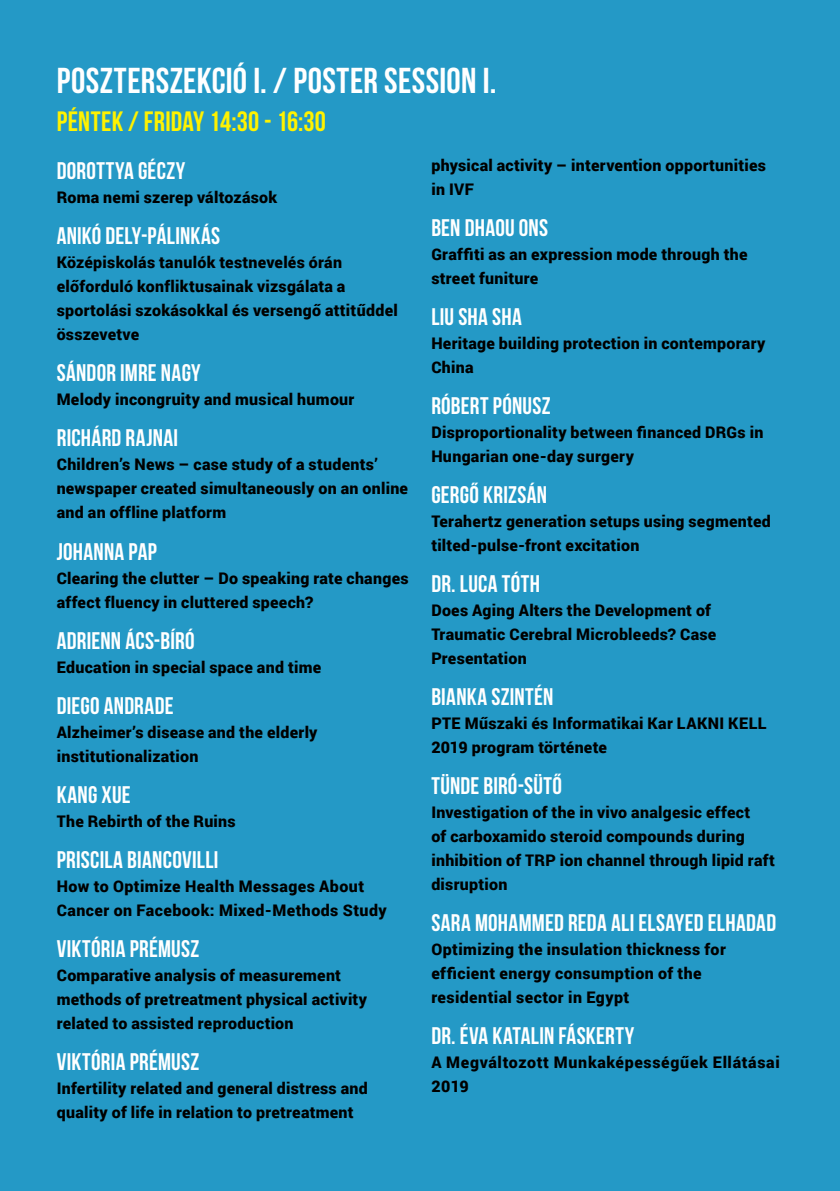
<style>
.page{position:relative;width:840px;height:1191px;background:#fff}
.page>*{position:absolute;margin:0;border:0;box-sizing:border-box;transform-origin:0 0}
.t1{font:700 36px "Bebas Neue";letter-spacing:.01em;color:#fff}
.t2{font:700 28px "Bebas Neue";letter-spacing:.01em;color:#fff200}
.t3{font:700 24px "Bebas Neue";letter-spacing:.01em;color:#fff}
.t4{font:900 16px/24px "Roboto";letter-spacing:.02em;color:#000}
.t5{font:900 16px/24px "Roboto";letter-spacing:.04em;color:#000}
</style>
<div class="page">
<div style="left:0;top:0;width:839px;height:1191px;background:#2499c6"></div>
<h1 class="t1" style="left:57px;top:61px;width:441px">POSZTERSZEKCIÓ I. / POSTER SESSION I.</h1>
<h2 class="t2" style="left:57px;top:106px;width:270px">PÉNTEK / FRIDAY 14:30 - 16:30</h2>
<h3 class="t3" style="left:57px;top:158px;width:130px">DOROTTYA GÉCZY</h3>
<p class="t4" style="left:57px;top:185px;width:222px">Roma nemi szerep változások</p>
<h3 class="t3" style="left:57px;top:223px;width:165px">ANIKÓ DELY-PÁLINKÁS</h3>
<p class="t4" style="left:57px;top:250px;width:342px">Középiskolás tanulók testnevelés órán előforduló konfliktusainak vizsgálata a sportolási szokásokkal és versengő attitűddel összevetve</p>
<h3 class="t3" style="left:57px;top:360px;width:145px">SÁNDOR IMRE NAGY</h3>
<p class="t4" style="left:57px;top:387px;width:299px">Melody incongruity and musical humour</p>
<h3 class="t3" style="left:57px;top:425px;width:123px">RICHÁRD RAJNAI</h3>
<p class="t4" style="left:57px;top:452px;width:352px">Children’s News – case study of a students’ newspaper created simultaneously on an online and an offline platform</p>
<h3 class="t3" style="left:57px;top:538px;width:102px">JOHANNA PAP</h3>
<p class="t4" style="left:57px;top:565px;width:353px">Clearing the clutter – Do speaking rate changes affect fluency in cluttered speech?</p>
<h3 class="t3" style="left:57px;top:627px;width:139px">ADRIENN ÁCS-BÍRÓ</h3>
<p class="t4" style="left:57px;top:654px;width:266px">Education in special space and time</p>
<h3 class="t3" style="left:57px;top:692px;width:118px">DIEGO ANDRADE</h3>
<p class="t4" style="left:57px;top:719px;width:262px">Alzheimer’s disease and the elderly institutionalization</p>
<h3 class="t3" style="left:57px;top:781px;width:75px">KANG XUE</h3>
<p class="t4" style="left:57px;top:808px;width:180px">The Rebirth of the Ruins</p>
<h3 class="t3" style="left:57px;top:846px;width:163px">PRISCILA BIANCOVILLI</h3>
<p class="t4" style="left:57px;top:873px;width:331px">How to Optimize Health Messages About<br>Cancer on Facebook: Mixed-Methods Study</p>
<h3 class="t3" style="left:57px;top:935px;width:144px">VIKTÓRIA PRÉMUSZ</h3>
<p class="t4" style="left:57px;top:962px;width:311px">Comparative analysis of measurement methods of pretreatment physical activity related to assisted reproduction</p>
<h3 class="t3" style="left:57px;top:1048px;width:144px">VIKTÓRIA PRÉMUSZ</h3>
<p class="t4" style="left:57px;top:1075px;width:312px">Infertility related and general distress and quality of life in relation to pretreatment</p>
<p class="t4" style="left:431px;top:153px;width:336px">physical activity – intervention opportunities in IVF</p>
<h3 class="t3" style="left:431px;top:214px;width:118px">BEN DHAOU ONS</h3>
<p class="t4" style="left:431px;top:242px;width:317px">Graffiti as an expression mode through the street funiture</p>
<h3 class="t3" style="left:431px;top:303px;width:92px">LIU SHA SHA</h3>
<p class="t4" style="left:431px;top:331px;width:335px">Heritage building protection in contemporary<br>China</p>
<h3 class="t3" style="left:431px;top:392px;width:121px">RÓBERT PÓNUSZ</h3>
<p class="t4" style="left:431px;top:420px;width:333px">Disproportionality between financed DRGs in<br>Hungarian one-day surgery</p>
<h3 class="t3" style="left:431px;top:481px;width:117px">GERGŐ KRIZSÁN</h3>
<p class="t4" style="left:431px;top:509px;width:341px">Terahertz generation setups using segmented tilted-pulse-front excitation</p>
<h3 class="t3" style="left:431px;top:570px;width:110px">DR. LUCA TÓTH</h3>
<p class="t4" style="left:431px;top:598px;width:286px">Does Aging Alters the Development of<br>Traumatic Cerebral Microbleeds? Case<br>Presentation</p>
<h3 class="t3" style="left:431px;top:683px;width:124px">BIANKA SZINTÉN</h3>
<p class="t4" style="left:431px;top:711px;width:336px">PTE Műszaki és Informatikai Kar LAKNI KELL<br>2019 program története</p>
<h3 class="t3" style="left:431px;top:772px;width:132px">TÜNDE BIRÓ-SÜTŐ</h3>
<p class="t4" style="left:431px;top:800px;width:345px">Investigation of the in vivo analgesic effect<br>of carboxamido steroid compounds during inhibition of TRP ion channel through lipid raft disruption</p>
<h3 class="t3" style="left:431px;top:909px;width:346px">SARA MOHAMMED REDA ALI ELSAYED ELHADAD</h3>
<p class="t4" style="left:431px;top:937px;width:296px">Optimizing the insulation thickness for efficient energy consumption of the residential sector in Egypt</p>
<h3 class="t3" style="left:431px;top:1023px;width:204px">DR. ÉVA KATALIN FÁSKERTY</h3>
<p class="t5" style="left:431px;top:1050px;width:350px">A Megváltozott Munkaképességűek Ellátásai<br>2019</p>
</div>
